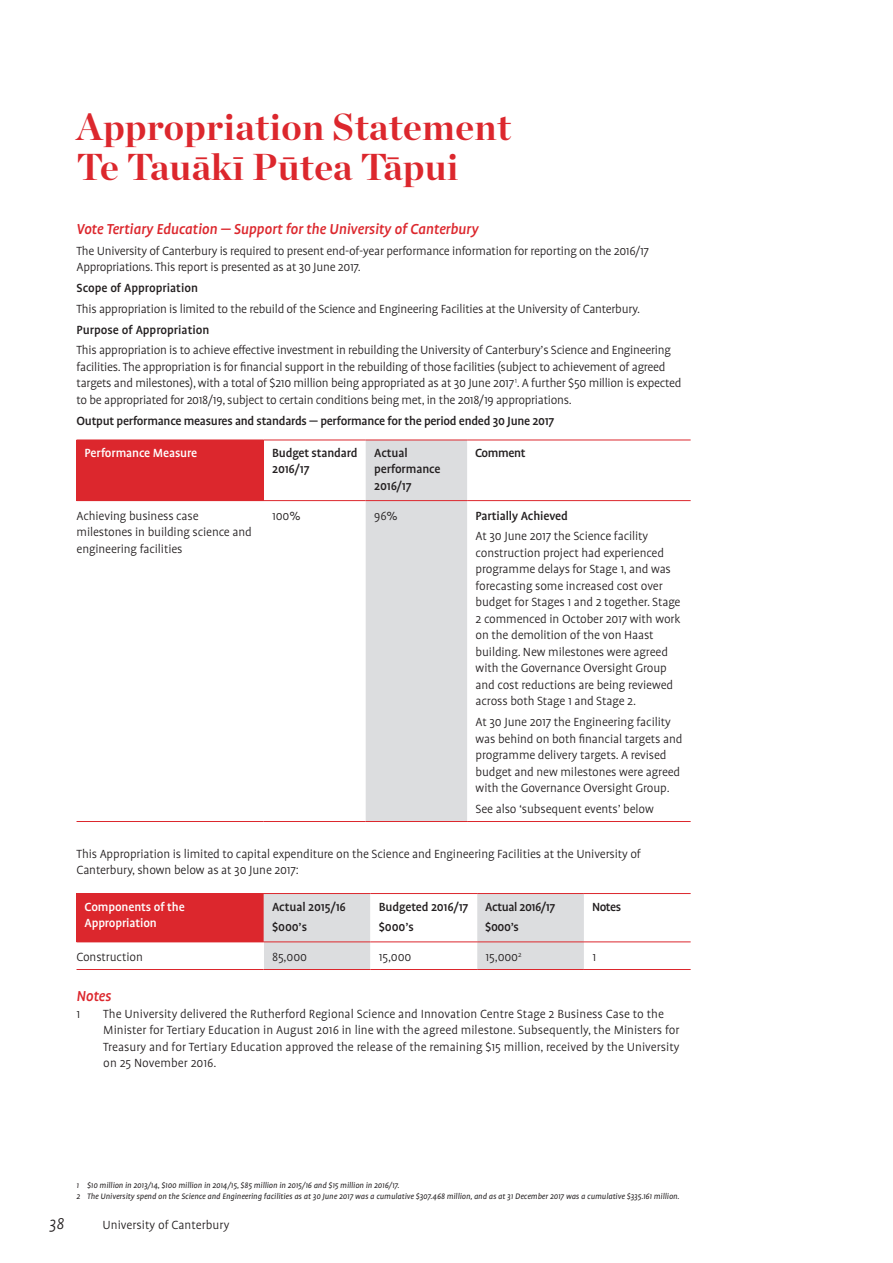
<style>
.page{position:relative;width:893px;height:1263px;background:#fff}
.page>*{position:absolute;margin:0;border:0;box-sizing:border-box;transform-origin:0 0}
.H1_Dean{font:700 37.5px "Chronicle Display";letter-spacing:.01em;color:#dc272d}
.subheading_9_11_med{font:italic 300 18px "Profile Pro";color:#231f20}
.SAP_H1{font:italic 500 16.5px "Profile Pro";letter-spacing:-.01em;color:#dc272d}
.Body_9_11{font:italic 500 16.5px "Profile Pro";letter-spacing:-.015em;color:#dc272d}
.Body_9_11-2{font:300 13.5px/16.5px "Profile Pro";letter-spacing:-.01em;color:#231f20}
.Body_9_11-3{font:500 13.5px/16.5px "Profile Pro";letter-spacing:-.01em;color:#231f20}
.body_white_med{font:500 13.5px/16.5px "Profile Pro";letter-spacing:-.01em;color:#fff}
.subheading_9_11_med-2{font:300 13.5px "Profile Pro";color:#231f20}
.Body_9_11-4{font:500 13.5px "Profile Pro";letter-spacing:-.03em;color:#231f20}
.footnotes{font:italic 9px "Profile Pro";color:#231f20}
</style>
<div class="page">
<div style="left:77px;top:440px;width:187px;height:61px;background:#dc272d"></div>
<div style="left:366px;top:441px;width:101px;height:380px;background:#dcdddf"></div>
<hr style="left:77px;top:821px;width:187px;height:1px;background:#dc272d">
<hr style="left:264px;top:440px;width:102px;height:1px;background:#dc272d">
<hr style="left:264px;top:500px;width:102px;height:1px;background:#dc272d">
<hr style="left:264px;top:821px;width:102px;height:1px;background:#dc272d">
<hr style="left:467px;top:500px;width:224px;height:1px;background:#dc272d">
<hr style="left:467px;top:821px;width:224px;height:1px;background:#dc272d">
<hr style="left:366px;top:440px;width:101px;height:1px;background:#dc272d">
<hr style="left:366px;top:500px;width:101px;height:1px;background:#dc272d">
<hr style="left:366px;top:821px;width:101px;height:1px;background:#dc272d">
<hr style="left:467px;top:440px;width:224px;height:1px;background:#dc272d">
<div style="left:77px;top:893px;width:187px;height:49px;background:#dc272d"></div>
<svg style="left:264px;top:894px;width:320px;height:75px"></svg>
<hr style="left:77px;top:969px;width:187px;height:1px;background:#dc272d">
<hr style="left:264px;top:893px;width:106px;height:1px;background:#dc272d">
<hr style="left:264px;top:941px;width:106px;height:1px;background:#dc272d">
<hr style="left:264px;top:969px;width:106px;height:1px;background:#dc272d">
<hr style="left:477px;top:941px;width:107px;height:1px;background:#dc272d">
<hr style="left:584px;top:941px;width:107px;height:1px;background:#dc272d">
<hr style="left:477px;top:969px;width:107px;height:1px;background:#dc272d">
<hr style="left:584px;top:969px;width:107px;height:1px;background:#dc272d">
<hr style="left:370px;top:893px;width:107px;height:1px;background:#dc272d">
<hr style="left:370px;top:941px;width:107px;height:1px;background:#dc272d">
<hr style="left:370px;top:969px;width:107px;height:1px;background:#dc272d">
<hr style="left:477px;top:893px;width:107px;height:1px;background:#dc272d">
<hr style="left:584px;top:893px;width:107px;height:1px;background:#dc272d">
<p class="H1_Dean" style="left:77px;top:96px;width:436px">Appropriation Statement</p>
<p class="H1_Dean" style="left:77px;top:137px;width:383px">Te Tauākī Pūtea Tāpui</p>
<p class="SAP_H1" style="left:77px;top:220px;width:404px">Vote Tertiary Education — Support for the University of Canterbury</p>
<p class="Body_9_11-2" style="left:77px;top:243px;width:574px">The University of Canterbury is required to present end-of-year performance information for reporting on the 2016/17<br>Appropriations. This report is presented as at 30 June 2017.</p>
<p class="Body_9_11-3" style="left:77px;top:280px;width:123px">Scope of Appropriation</p>
<p class="Body_9_11-2" style="left:77px;top:301px;width:565px">This appropriation is limited to the rebuild of the Science and Engineering Facilities at the University of Canterbury.</p>
<p class="Body_9_11-3" style="left:77px;top:322px;width:135px">Purpose of Appropriation</p>
<p class="Body_9_11-2" style="left:77px;top:343px;width:606px">This appropriation is to achieve effective investment in rebuilding the University of Canterbury’s Science and Engineering facilities. The appropriation is for financial support in the rebuilding of those facilities (subject to achievement of agreed targets and milestones), with a total of $210 million being appropriated as at 30 June 2017<sup>1</sup>. A further $50 million is expected to be appropriated for 2018/19, subject to certain conditions being met, in the 2018/19 appropriations.</p>
<p class="Body_9_11-3" style="left:77px;top:413px;width:479px">Output performance measures and standards — performance for the period ended 30 June 2017</p>
<p class="body_white_med" style="left:85px;top:445px;width:114px">Performance Measure</p>
<p class="Body_9_11-3" style="left:272px;top:445px;width:87px">Budget standard<br>2016/17</p>
<p class="Body_9_11-3" style="left:374px;top:445px;width:68px">Actual performance<br>2016/17</p>
<p class="Body_9_11-4" style="left:475px;top:445px;width:52px">Comment</p>
<p class="Body_9_11-2" style="left:77px;top:508px;width:177px">Achieving business case milestones in building science and engineering facilities</p>
<p class="Body_9_11-2" style="left:272px;top:508px;width:30px">100%</p>
<p class="Body_9_11-2" style="left:374px;top:508px;width:25px">96%</p>
<p class="Body_9_11-3" style="left:476px;top:508px;width:94px">Partially Achieved</p>
<p class="Body_9_11-2" style="left:476px;top:529px;width:206px">At 30 June 2017 the Science facility construction project had experienced programme delays for Stage 1, and was forecasting some increased cost over budget for Stages 1 and 2 together. Stage 2 commenced in October 2017 with work on the demolition of the von Haast building. New milestones were agreed with the Governance Oversight Group and cost reductions are being reviewed across both Stage 1 and Stage 2.</p>
<p class="Body_9_11-2" style="left:476px;top:714px;width:208px">At 30 June 2017 the Engineering facility was behind on both financial targets and programme delivery targets. A revised budget and new milestones were agreed with the Governance Oversight Group.</p>
<p class="Body_9_11-2" style="left:476px;top:801px;width:180px">See also ‘subsequent events’ below</p>
<p class="Body_9_11-2" style="left:77px;top:846px;width:566px">This Appropriation is limited to capital expenditure on the Science and Engineering Facilities at the University of<br>Canterbury, shown below as at 30 June 2017:</p>
<p class="body_white_med" style="left:85px;top:898px;width:102px">Components of the<br>Appropriation</p>
<p class="Body_9_11-3" style="left:272px;top:898px;width:75px">Actual 2015/16</p>
<p class="Body_9_11-3" style="left:379px;top:898px;width:91px">Budgeted 2016/17</p>
<p class="Body_9_11-3" style="left:379px;top:919px;width:36px">$000’s</p>
<p class="Body_9_11-4" style="left:485px;top:899px;width:71px">Actual 2016/17</p>
<p class="Body_9_11-3" style="left:485px;top:919px;width:35px">$000’s</p>
<p class="Body_9_11-3" style="left:592px;top:898px;width:31px">Notes</p>
<p class="Body_9_11-3" style="left:272px;top:919px;width:36px">$000’s</p>
<p class="Body_9_11-2" style="left:77px;top:949px;width:68px">Construction</p>
<p class="Body_9_11-2" style="left:272px;top:949px;width:36px">85,000</p>
<p class="Body_9_11-2" style="left:379px;top:949px;width:34px">15,000</p>
<p class="Body_9_11-2" style="left:486px;top:949px;width:37px">15,000<sup>2</sup></p>
<p class="Body_9_11-2" style="left:592px;top:949px;width:5px">1</p>
<p class="Body_9_11" style="left:77px;top:987px;width:36px">Notes</p>
<p class="Body_9_11-2" style="left:77px;top:1006px;width:5px">1</p>
<p class="Body_9_11-2" style="left:103px;top:1006px;width:578px">The University delivered the Rutherford Regional Science and Innovation Centre Stage 2 Business Case to the Minister for Tertiary Education in August 2016 in line with the agreed milestone. Subsequently, the Ministers for Treasury and for Tertiary Education approved the release of the remaining $15 million, received by the University on 25 November 2016.</p>
<p class="footnotes" style="left:77px;top:1181px;width:324px">1 $10 million in 2013/14, $100 million in 2014/15, $85 million in 2015/16 and $15 million in 2016/17.</p>
<p class="footnotes" style="left:77px;top:1191px;width:605px">2 The University spend on the Science and Engineering facilities as at 30 June 2017 was a cumulative $307.468 million, and as at 31 December 2017 was a cumulative $335.161 million.</p>
<p class="subheading_9_11_med" style="left:49px;top:1214px;width:16px">38</p>
<p class="subheading_9_11_med-2" style="left:102px;top:1217px;width:128px">University of Canterbury</p>
</div>
